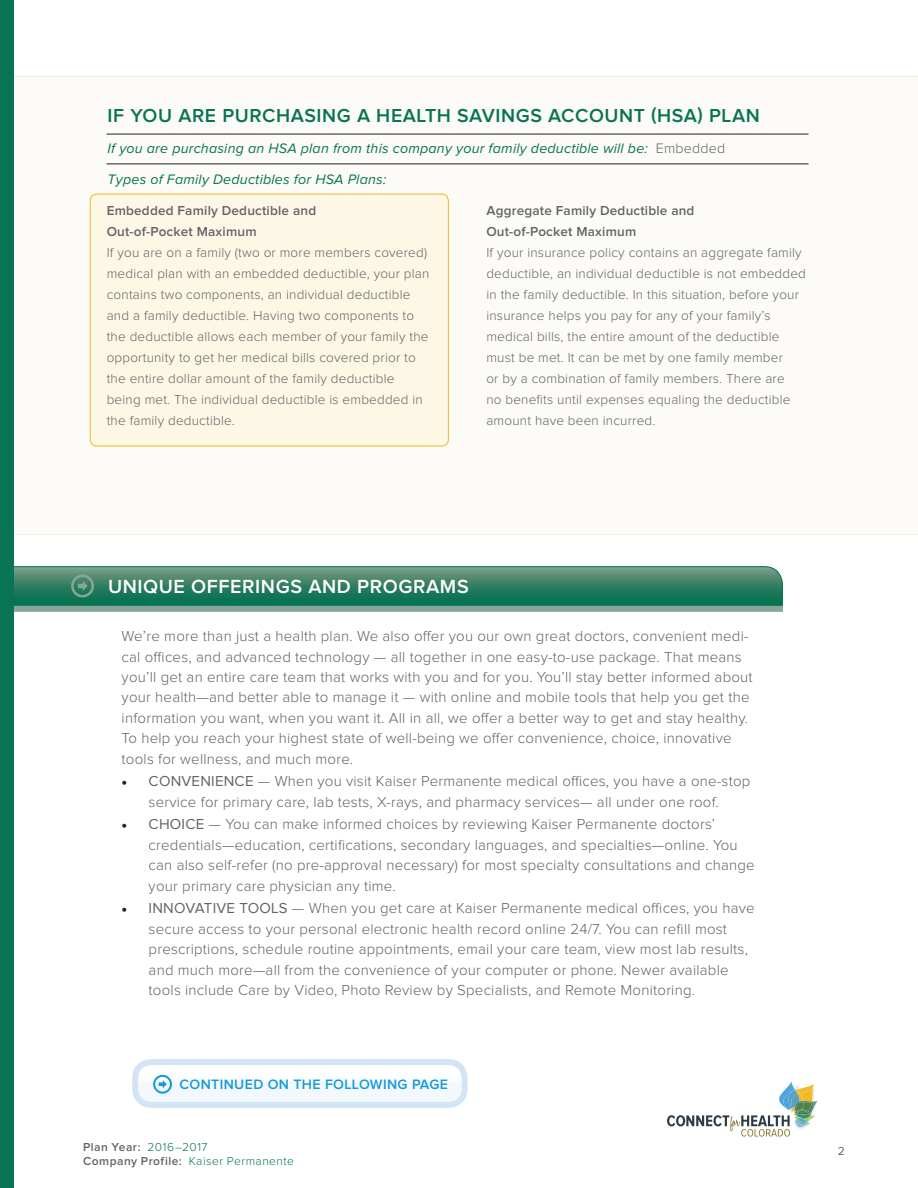
<style>
.page{position:relative;width:918px;height:1188px;background:#fff}
.page>*{position:absolute;margin:0;border:0;box-sizing:border-box;transform-origin:0 0}
.t1{font:600 19.65px "Proxima Nova";letter-spacing:.03em;color:#fff}
.t2{font:600 19.5px "Proxima Nova";letter-spacing:.03em;color:#087453}
.t3{font:300 15px/20.4px "Proxima Nova";letter-spacing:.015em;color:#636366}
.t4{font:italic 14.25px "Proxima Nova";letter-spacing:.015em;color:#087453}
.t5{font:600 14.1px "Proxima Nova";letter-spacing:.025em;color:#169bd8}
.t6{font:300 13.5px/21px "Proxima Nova";letter-spacing:.015em;color:#636366}
.t7{font:600 13.5px/21px "Proxima Nova";letter-spacing:.015em;color:#636366}
.t8{font:300 12px/14.4px "Proxima Nova";letter-spacing:.04em;color:#087453}
.t9{font:12px "Proxima Nova";color:#636366}
.s1{font-weight:300;font-style:normal;color:#636366}
.s2{font-family:"Minion Pro";font-weight:400;color:#231f20}
.s3{font-weight:400}
.s4{font-weight:600;color:#636366}
</style>
<div class="page">
<svg style="left:667px;top:1081px;width:151px;height:56px"></svg>
<svg style="left:14px;top:76px;width:904px;height:459px"></svg>
<svg style="left:14px;top:566px;width:769px;height:40px;background:#358266"></svg>
<div style="left:0;top:606px;width:783px;height:6px;background:#86a797"></div>
<div style="left:132px;top:1059px;width:336px;height:49px;border:6px solid #d3e5f5;border-radius:16px"></div>
<svg style="left:135px;top:1062px;width:330px;height:43px"></svg>
<div style="left:0;top:0;width:14px;height:1188px;background:#087453"></div>
<div style="left:90px;top:194px;width:358px;height:252px;background:#fdf7e6;border-radius:7px"></div>
<div style="left:90px;top:194px;width:359px;height:252px;border:1px solid #f1b61b;border-radius:7px"></div>
<hr style="left:106px;top:164px;width:702px;height:1px;background:#231f20">
<hr style="left:106px;top:134px;width:702px;height:1px;background:#231f20">
<h2 class="t2" style="left:108px;top:107px;width:282px">IF YOU are PURCHASing A HEALTH</h2>
<h2 class="t2" style="left:457px;top:107px;width:278px">SAVIN GS ACCOUNT (HSA) PLAN</h2>
<p class="t4" style="left:108px;top:142px;width:619px">If you are purchasing an HSA plan from this company your family deductible will be: <span class="s1">Embedded</span></p>
<p class="t4" style="left:108px;top:173px;width:280px">Types of Family Deductibles for HSA Plans:</p>
<p class="t7" style="left:107px;top:201px;width:211px">Embedded Family Deductible and<br>Out-of-Pocket Maximum</p>
<p class="t6" style="left:107px;top:243px;width:324px">If you are on a family (two or more members covered) medical plan with an embedded deductible, your plan contains two components, an individual deductible and a family deductible. Having two components to the deductible allows each member of your family the opportunity to get her medical bills covered prior to the entire dollar amount of the family deductible being met. The individual deductible is embedded in the family deductible.</p>
<p class="t7" style="left:486px;top:201px;width:210px">Aggregate Family Deductible and<br>Out-of-Pocket Maximum</p>
<p class="t6" style="left:486px;top:243px;width:321px">If your insurance policy contains an aggregate family deductible, an individual deductible is not embedded in the family deductible. In this situation, before your insurance helps you pay for any of your family’s medical bills, the entire amount of the deductible must be met. It can be met by one family member<br>or by a combination of family members. There are<br>no benefits until expenses equaling the deductible amount have been incurred.</p>
<h1 class="t1" style="left:108px;top:578px;width:360px">Unique Offerings and Programs</h1>
<p class="t3" style="left:122px;top:627px;width:633px">We’re more than just a health plan. We also offer you our own great doctors, convenient medi&shy;cal offices, and advanced technology — all together in one easy-to-use package. That means you’ll get an entire care team that works with you and for you. You’ll stay better informed about your health—and better able to manage it — with online and mobile tools that help you get the information you want, when you want it. All in all, we offer a better way to get and stay healthy.<br>To help you reach your highest state of well-being we offer convenience, choice, innovative tools for wellness, and much more.</p>
<p class="t3" style="left:122px;top:772px;width:630px;text-align:center"><span class="s2">•</span> <span class="s3">CONVENIENCE</span> — When you visit Kaiser Permanente medical offices, you have a one-stop service for primary care, lab tests, X-rays, and pharmacy services— all under one roof.</p>
<p class="t3" style="left:149px;top:815px;width:608px;text-indent:-27px"><span class="s2">•</span> <span class="s3">CHOICE</span> — You can make informed choices by reviewing Kaiser Permanente doctors’ credentials—education, certifications, secondary languages, and specialties—online. You can also self-refer (no pre-approval necessary) for most specialty consultations and change your primary care physician any time.</p>
<p class="t3" style="left:149px;top:899px;width:608px;text-indent:-27px"><span class="s2">•</span> <span class="s3">INNOVATIVE TOOLS</span> — When you get care at Kaiser Permanente medical offices, you have secure access to your personal electronic health record online 24/7. You can refill most prescriptions, schedule routine appointments, email your care team, view most lab results, and much more—all from the convenience of your computer or phone. Newer available tools include Care by Video, Photo Review by Specialists, and Remote Monitoring.</p>
<p class="t5" style="left:180px;top:1078px;width:270px">continued on the following page</p>
<p class="t8" style="left:83px;top:1140px;width:212px"><span class="s4">Plan Year:</span> 2016–2017<br><span class="s4">Company Profile:</span> Kaiser Permanente</p>
<p class="t9" style="left:838px;top:1145px;width:9px">2</p>
</div>
